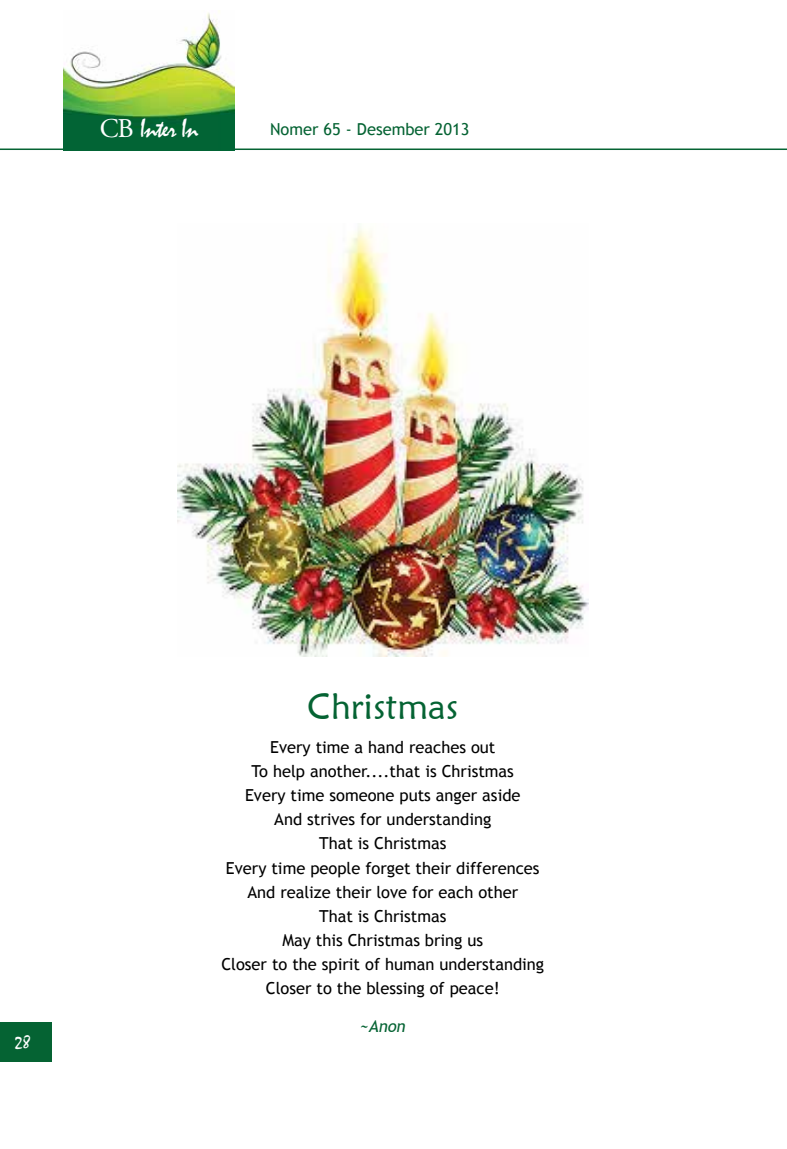
<style>
.page{position:relative;width:787px;height:1149px;background:#fff}
.page>*{position:absolute;margin:0;border:0;box-sizing:border-box;transform-origin:0 0}
.t1{font:36px "Maiandra GD";color:#056333}
.t2{font:27px "Mistral";letter-spacing:-.04em;color:#fff}
.t3{font:18px "Mistral";color:#fff}
.t4{font:16.5px/24px "Trebuchet MS";color:#000;text-align:center}
.t5{font:16.5px "Trebuchet MS";color:#056333}
.t6{font:italic 16.5px "Trebuchet MS";color:#056333}
.s1{font-family:"Adobe Garamond Pro"}
</style>
<div class="page">
<div style="left:0;top:1022px;width:51px;height:39px;background:#056333"></div>
<hr style="left:0;top:148px;width:787px;height:2px;background:#056333">
<img style="left:64px;top:11px;width:170px;height:137px">
<img style="left:177px;top:226px;width:411px;height:430px">
<h2 class="t2" style="left:100px;top:112px;width:100px"><span class="s1">CB</span> Inter In</h2>
<p class="t5" style="left:270px;top:119px;width:201px">Nomer 65 - Desember 2013</p>
<p class="t3" style="left:15px;top:1031px;width:17px">28</p>
<h1 class="t1" style="left:307px;top:684px;width:152px">Christmas</h1>
<p class="t4" style="left:221px;top:735px;width:324px">Every time a hand reaches out<br>To help another....that is Christmas<br>Every time someone puts anger aside<br>And strives for understanding<br>That is Christmas<br>Every time people forget their differences<br>And realize their love for each other<br>That is Christmas<br>May this Christmas bring us<br>Closer to the spirit of human understanding<br>Closer to the blessing of peace!</p>
<p class="t6" style="left:360px;top:1016px;width:47px">~Anon</p>
</div>
